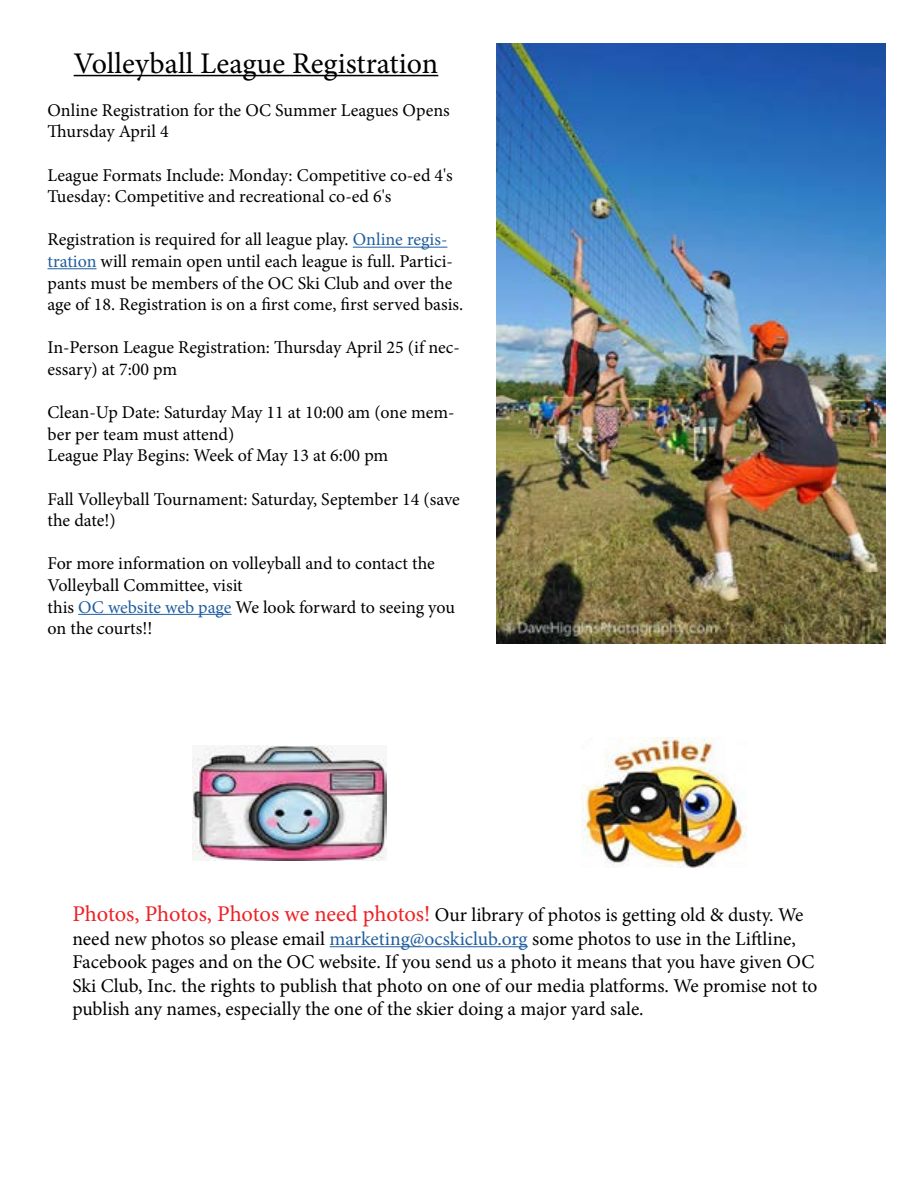
<style>
.page{position:relative;width:918px;height:1188px;background:#fff}
.page>*{position:absolute;margin:0;border:0;box-sizing:border-box;transform-origin:0 0}
.t1{font:30px "Minion Pro";color:#000}
.t2{font:19.5px/23.4px "Minion Pro";letter-spacing:-.005em;color:#000}
.t3{font:18px/21.6px "Minion Pro";color:#000}
.s1{color:#215e9e}
.s2{font-size:22.5px;color:#ed2124}
</style>
<div class="page">
<hr style="left:330px;top:946px;width:198px;height:1px;background:#215e9e">
<img style="left:581px;top:737px;width:165px;height:131px">
<img style="left:192px;top:745px;width:195px;height:115px">
<hr style="left:74px;top:75px;width:364px;height:1px;background:#000">
<hr style="left:353px;top:247px;width:94px;height:1px;background:#215e9e">
<hr style="left:48px;top:268px;width:49px;height:1px;background:#215e9e">
<hr style="left:78px;top:614px;width:154px;height:1px;background:#215e9e">
<img style="left:497px;top:43px;width:389px;height:601px">
<h1 class="t1" style="left:74px;top:43px;width:366px">Volleyball League Registration</h1>
<p class="t3" style="left:48px;top:99px;width:404px">Online Registration for the OC Summer Leagues Opens<br>Thursday April 4</p>
<p class="t3" style="left:48px;top:164px;width:407px">League Formats Include: Monday: Competitive co-ed 4's<br>Tuesday: Competitive and recreational co-ed 6's</p>
<p class="t3" style="left:48px;top:229px;width:417px">Registration is required for all league play. <span class="s1">Online regis&shy;tration</span> will remain open until each league is full. Partici&shy;pants must be members of the OC Ski Club and over the age of 18. Registration is on a first come, first served basis.</p>
<p class="t3" style="left:48px;top:337px;width:414px">In-Person League Registration: Thursday April 25 (if nec&shy;essary) at 7:00 pm</p>
<p class="t3" style="left:48px;top:402px;width:409px">Clean-Up Date: Saturday May 11 at 10:00 am (one mem&shy;ber per team must attend)<br>League Play Begins: Week of May 13 at 6:00 pm</p>
<p class="t3" style="left:48px;top:488px;width:414px">Fall Volleyball Tournament: Saturday, September 14 (save the date!)</p>
<p class="t3" style="left:48px;top:553px;width:409px">For more information on volleyball and to contact the Volleyball Committee, visit<br>this <span class="s1">OC website web page</span> We look forward to seeing you on the courts!!</p>
<p class="t2" style="left:72px;top:904px;width:747px"><span class="s2">Photos, Photos, Photos we need photos!</span> Our library of photos is getting old &amp; dusty. We need new photos so please email <span class="s1">marketing@ocskiclub.org</span> some photos to use in the Liftline, Facebook pages and on the OC website. If you send us a photo it means that you have given OC Ski Club, Inc. the rights to publish that photo on one of our media platforms. We promise not to publish any names, especially the one of the skier doing a major yard sale.</p>
</div>
